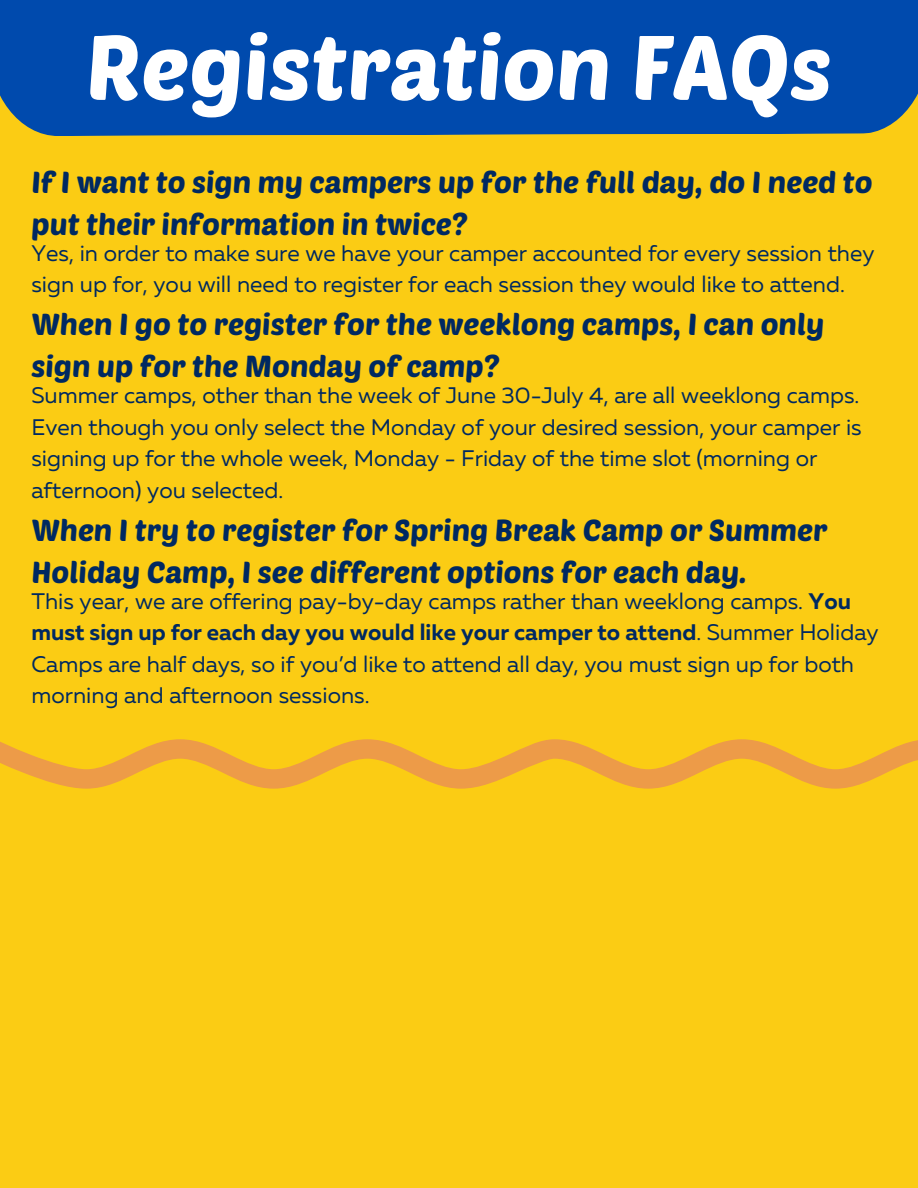
<style>
.page{position:relative;width:918px;height:1188px;background:#fbcc14}
.page>*{position:absolute;margin:0;border:0;box-sizing:border-box;transform-origin:0 0}
.t1{font:90px "Poetsen One";color:#fff}
.t2{font:30px/41.7px "Poetsen One";color:#002961}
.t3{font:22.5px/31.5px "Muller";color:#002961}
.s1{font-weight:700}
</style>
<div class="page">
<div style="left:0;top:0;width:918px;height:136px;background:#004aad"></div>
<svg style="left:0;top:739px;width:918px;height:50px"></svg>
<h1 class="t1" style="left:86px;top:10px;width:748px">Registration FAQs</h1>
<h2 class="t2" style="left:31px;top:160px;width:843px">If I want to sign my campers up for the full day, do I need to put their information in twice?</h2>
<p class="t3" style="left:31px;top:239px;width:845px">Yes, in order to make sure we have your camper accounted for every session they sign up for, you will need to register for each session they would like to attend.</p>
<h2 class="t2" style="left:31px;top:303px;width:795px">When I go to register for the weeklong camps, I can only sign up for the Monday of camp?</h2>
<p class="t3" style="left:31px;top:382px;width:832px">Summer camps, other than the week of June 30-July 4, are all weeklong camps.<br>Even though you only select the Monday of your desired session, your camper is signing up for the whole week, Monday - Friday of the time slot (morning or afternoon) you selected.</p>
<h2 class="t2" style="left:31px;top:508px;width:798px">When I try to register for Spring Break Camp or Summer<br>Holiday Camp, I see different options for each day.</h2>
<p class="t3" style="left:31px;top:587px;width:849px">This year, we are offering pay-by-day camps rather than weeklong camps. <span class="s1">You must sign up for each day you would like your camper to attend</span>. Summer Holiday Camps are half days, so if you’d like to attend all day, you must sign up for both morning and afternoon sessions.</p>
</div>
